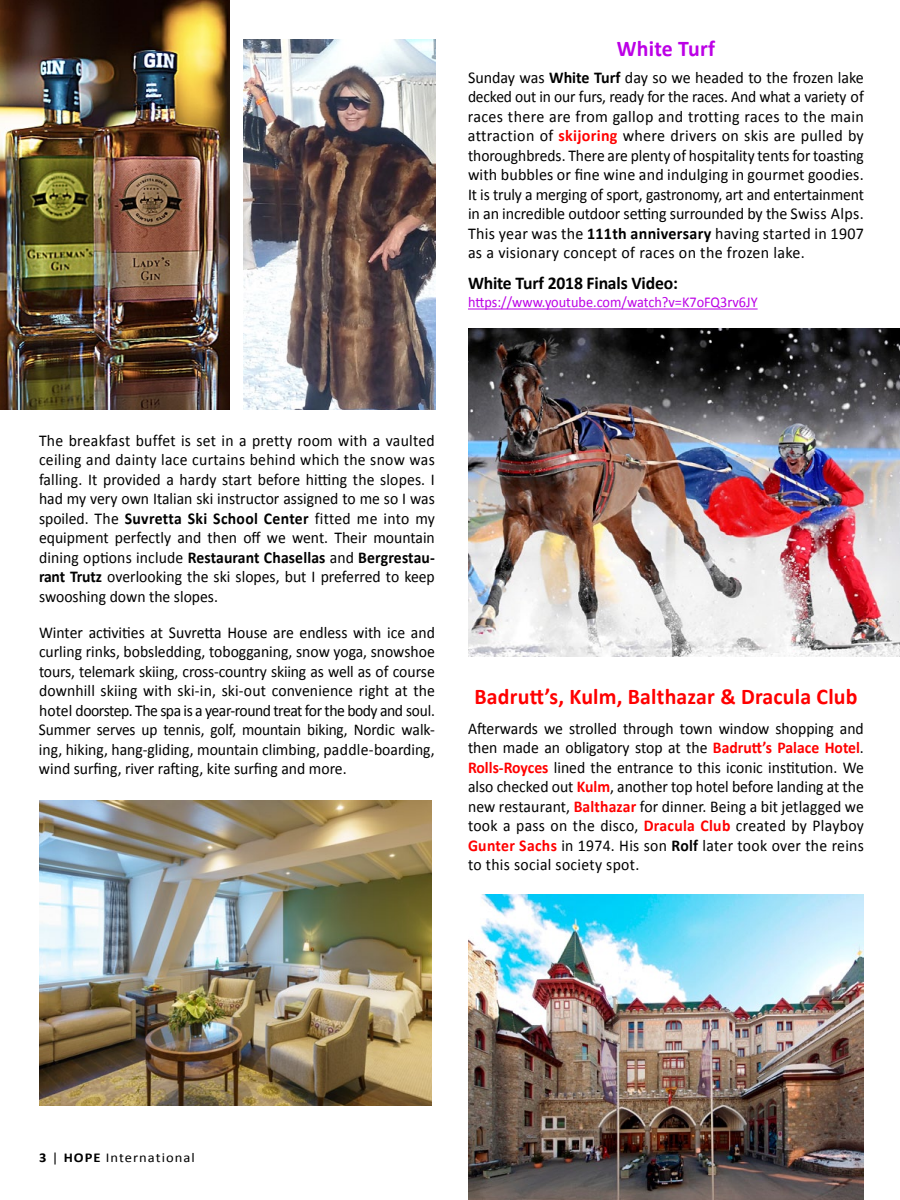
<style>
.page{position:relative;width:900px;height:1200px;background:#fff}
.page>*{position:absolute;margin:0;border:0;box-sizing:border-box;transform-origin:0 0}
.t1{font:700 22.5px "Calibri";letter-spacing:.01em;color:#f00}
.t2{font:700 22.5px "Calibri";letter-spacing:.01em;color:#bc01e6}
.t3{font:700 18px "Calibri";letter-spacing:-.01em;color:#000}
.t4{font:16.5px/19.5px "Calibri";letter-spacing:.005em;color:#000;text-align:justify;scale:.95 1}
.t5{font:16.5px/19.5px "Calibri";letter-spacing:.005em;color:#000;text-align:justify}
.t6{font:15px "Calibri";color:#bc01e6;scale:.95 1}
.t7{font:13.5px "Calibri";letter-spacing:.07em;color:#000;scale:1.08 1}
.s1{font-weight:700}
.s2{font-weight:700;color:#f00}
</style>
<div class="page">
<img style="left:468px;top:895px;width:396px;height:305px">
<img style="left:468px;top:328px;width:432px;height:328px">
<hr style="left:468px;top:309px;width:290px;height:1px;background:#bc01e6">
<img style="left:39px;top:800px;width:393px;height:305px">
<img style="left:243px;top:39px;width:192px;height:371px">
<img style="left:0;top:0;width:230px;height:409px">
<h1 class="t2" style="left:617px;top:34px;width:100px">White Turf</h1>
<p class="t5" style="left:468px;top:68px;width:398px">Sunday was <span class="s1">White Turf</span> day so we headed to the frozen lake decked out in our furs, ready for the races. And what a variety of races there are from gallop and trotting races to the main attraction of <span class="s2">skijoring</span> where drivers on skis are pulled by thoroughbreds. There are plenty of hospitality tents for toasting with bubbles or fine wine and indulging in gourmet goodies.<br>It is truly a merging of sport, gastronomy, art and entertainment in an incredible outdoor setting surrounded by the Swiss Alps.<br>This year was the <span class="s1">111th anniversary</span> having started in 1907 as a visionary concept of races on the frozen lake.</p>
<p class="t3" style="left:468px;top:272px;width:211px">White Turf 2018 Finals Video:</p>
<p class="t6" style="left:468px;top:293px;width:306px">https://www.youtube.com/watch?v=K7oFQ3rv6JY</p>
<p class="t4" style="left:39px;top:431px;width:418px">The breakfast buffet is set in a pretty room with a vaulted ceiling and dainty lace curtains behind which the snow was falling. It provided a hardy start before hitting the slopes. I had my very own Italian ski instructor assigned to me so I was spoiled. The <span class="s1">Suvretta Ski School Center</span> fitted me into my equipment perfectly and then off we went. Their mountain dining options include <span class="s1">Restaurant Chasellas</span> and <span class="s1">Bergrestau&shy;rant Trutz</span> overlooking the ski slopes, but I preferred to keep swooshing down the slopes.</p>
<p class="t4" style="left:39px;top:623px;width:418px">Winter activities at Suvretta House are endless with ice and curling rinks, bobsledding, tobogganing, snow yoga, snowshoe tours, telemark skiing, cross-country skiing as well as of course downhill skiing with ski-in, ski-out convenience right at the hotel doorstep. The spa is a year-round treat for the body and soul.<br>Summer serves up tennis, golf, mountain biking, Nordic walk&shy;ing, hiking, hang-gliding, mountain climbing, paddle-boarding, wind surfing, river rafting, kite surfing and more.</p>
<h1 class="t1" style="left:474px;top:682px;width:385px">Badrutt’s, Kulm, Balthazar &amp; Dracula Club</h1>
<p class="t4" style="left:468px;top:719px;width:418px">Afterwards we strolled through town window shopping and then made an obligatory stop at the <span class="s2">Badrutt’s Palace Hotel</span>.<br><span class="s2">Rolls-Royces</span> lined the entrance to this iconic institution. We also checked out <span class="s2">Kulm</span>, another top hotel before landing at the new restaurant, <span class="s2">Balthazar</span> for dinner. Being a bit jetlagged we took a pass on the disco, <span class="s2">Dracula Club</span> created by Playboy <span class="s2">Gunter Sachs</span> in 1974. His son <span class="s1">Rolf</span> later took over the reins to this social society spot.</p>
<p class="t7" style="left:39px;top:1149px;width:146px"><span class="s1">3</span> | <span class="s1">HOPE</span> International</p>
</div>
